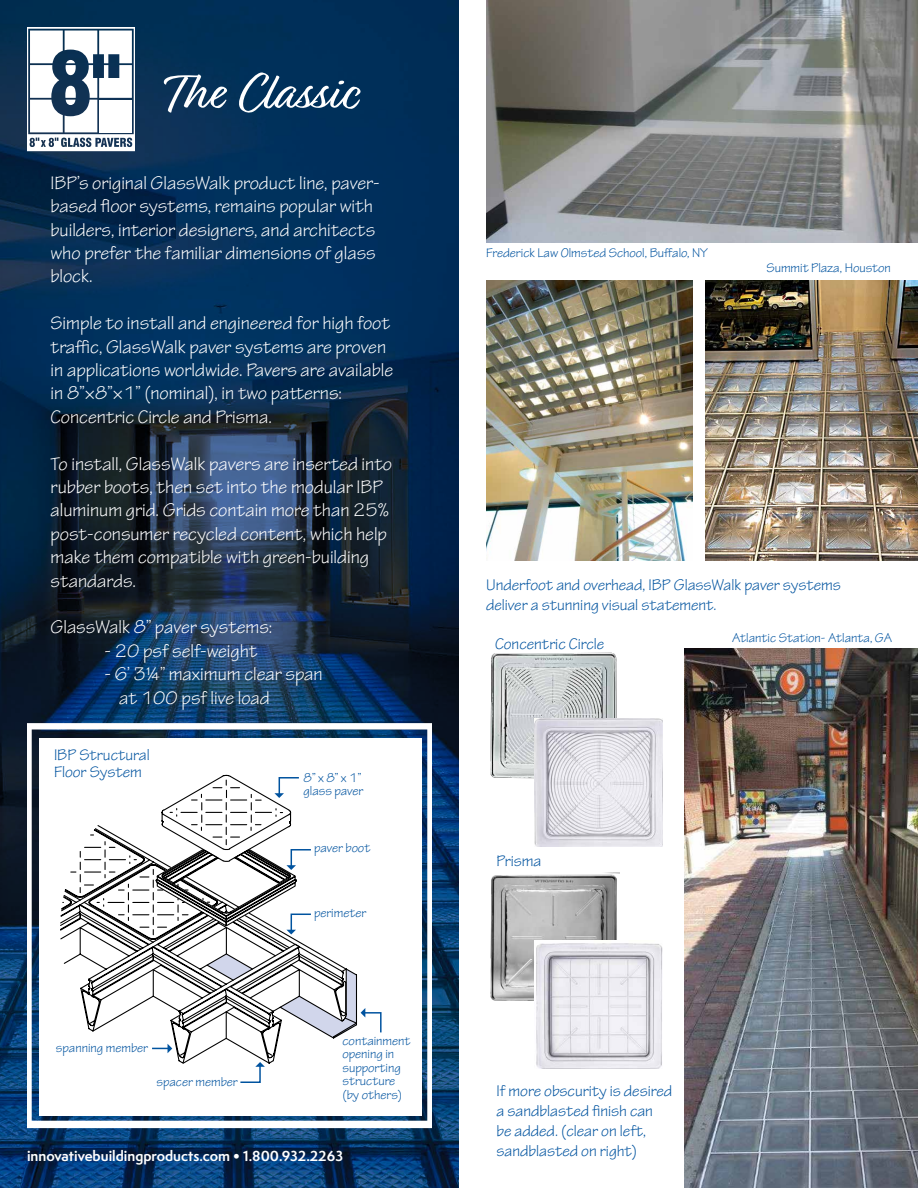
<style>
.page{position:relative;width:918px;height:1188px;background:#fff}
.page>*{position:absolute;margin:0;border:0;box-sizing:border-box;transform-origin:0 0}
.t1{font:54px "Relation";color:#fff}
.t2{font:19.5px/23.4px "Tekton Pro";color:#fff}
.t3{font:16.5px/19.8px "Tekton Pro";color:#00539f}
.t4{font:13.5px/13.5px "Tekton Pro";color:#00539f}
.t5{font:700 13.5px "Semplicita Pro";color:#fff}
.s1{font-family:"Berling LT Std"}
</style>
<div class="page">
<svg style="left:0;top:0;width:459px;height:1188px;background:#0a2e51"></svg>
<svg style="left:27px;top:27px;width:108px;height:124px"></svg>
<img style="left:486px;top:280px;width:206px;height:280px">
<img style="left:706px;top:280px;width:212px;height:280px">
<img style="left:490px;top:652px;width:129px;height:128px">
<img style="left:490px;top:872px;width:129px;height:129px">
<img style="left:535px;top:941px;width:128px;height:128px">
<img style="left:535px;top:719px;width:128px;height:128px">
<img style="left:684px;top:648px;width:234px;height:540px">
<img style="left:486px;top:0;width:432px;height:242px">
<svg style="left:27px;top:723px;width:405px;height:405px"></svg>
<div style="left:39px;top:738px;width:382px;height:378px;background:#fff"></div>
<svg style="left:60px;top:774px;width:322px;height:309px"></svg>
<h1 class="t1" style="left:162px;top:61px;width:195px">The Classic</h1>
<p class="t2" style="left:51px;top:171px;width:331px">IBP’s original GlassWalk product line, paver&shy;based floor systems, remains popular with builders, interior designers, and architects who prefer the familiar dimensions of glass block.</p>
<p class="t2" style="left:51px;top:312px;width:344px">Simple to install and engineered for high foot traffic, GlassWalk paver systems are proven in applications worldwide. Pavers are available in 8”×8”×1” (nominal), in two patterns:<br>Concentric Circle and Prisma.</p>
<p class="t2" style="left:51px;top:452px;width:343px">To install, GlassWalk pavers are inserted into rubber boots, then set into the modular IBP aluminum grid. Grids contain more than 25% post-consumer recycled content, which help make them compatible with green-building standards.</p>
<p class="t2" style="left:51px;top:616px;width:223px">GlassWalk 8” paver systems:</p>
<p class="t2" style="left:105px;top:639px;width:154px">- 20 psf self-weight</p>
<p class="t2" style="left:119px;top:663px;width:205px;text-indent:-15px">- 6’ 3¼” maximum clear span at 100 psf live load</p>
<p class="t3" style="left:54px;top:747px;width:97px;line-height:16.5px">IBP Structural<br>Floor System</p>
<p class="t4" style="left:56px;top:1041px;width:94px">spanning member</p>
<p class="t4" style="left:157px;top:1075px;width:83px">spacer member</p>
<p class="t4" style="left:304px;top:771px;width:61px">8” x 8” x 1” glass paver</p>
<p class="t4" style="left:314px;top:841px;width:58px">paver boot</p>
<p class="t4" style="left:314px;top:906px;width:54px">perimeter</p>
<p class="t4" style="left:343px;top:1034px;width:70px">containment opening in supporting structure (by others)</p>
<p class="t5" style="left:27px;top:1146px;width:318px">innovativebuildingproducts.com <span class="s1">•</span> 1.800.932.2263</p>
<p class="t4" style="left:486px;top:247px;width:223px">Frederick Law Olmsted School, Buffalo, NY</p>
<p class="t4" style="left:766px;top:261px;width:126px">Summit Plaza, Houston</p>
<p class="t3" style="left:486px;top:575px;width:356px">Underfoot and overhead, IBP GlassWalk paver systems deliver a stunning visual statement.</p>
<p class="t3" style="left:495px;top:634px;width:111px">Concentric Circle</p>
<p class="t3" style="left:497px;top:851px;width:46px">Prisma</p>
<p class="t4" style="left:732px;top:632px;width:162px">Atlantic Station- Atlanta, GA</p>
<p class="t3" style="left:497px;top:1082px;width:177px">If more obscurity is desired a sandblasted finish can<br>be added. (clear on left, sandblasted on right)</p>
</div>
